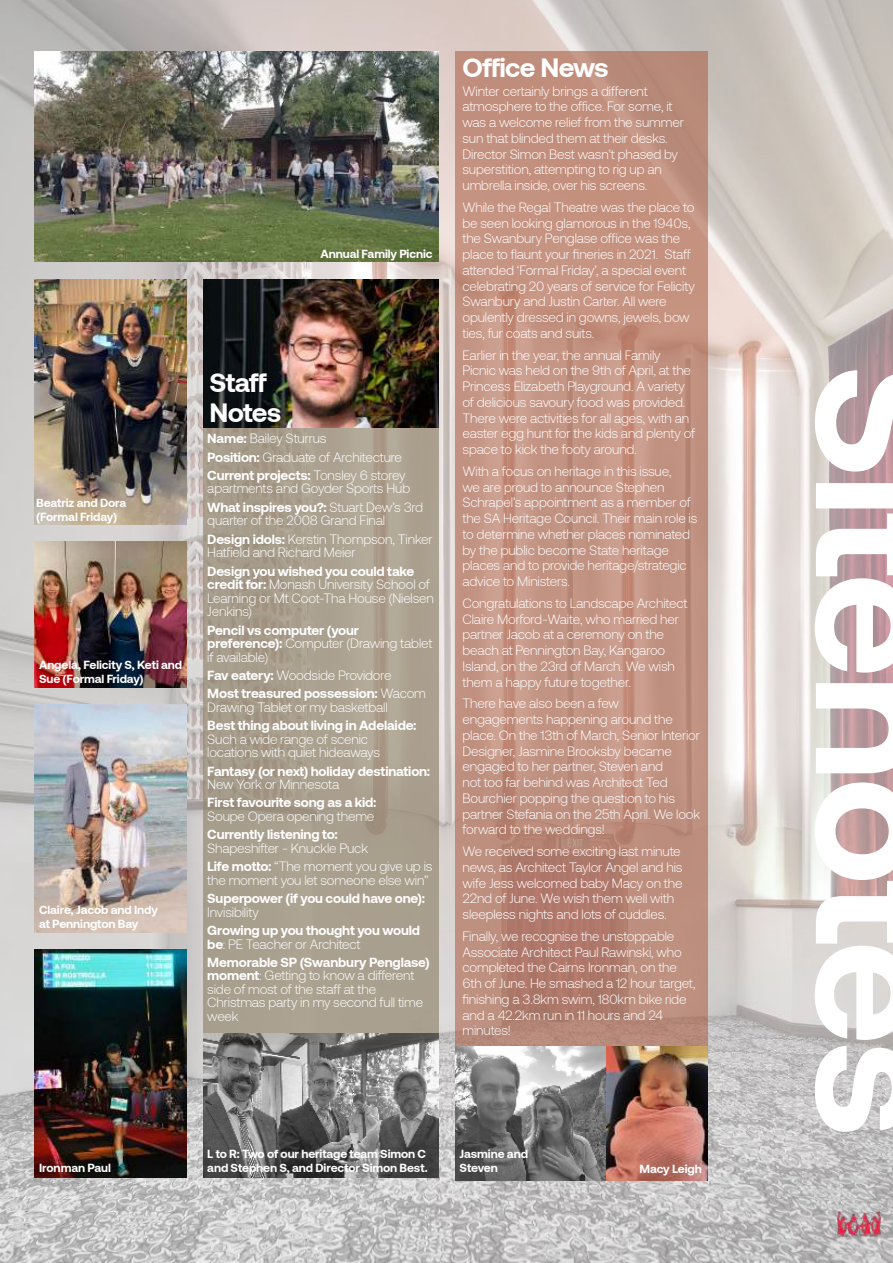
<style>
.page{position:relative;width:893px;height:1263px;background:#fff}
.page>*{position:absolute;margin:0;border:0;box-sizing:border-box;transform-origin:0 0}
.t1{font:700 180px "Aeonik";letter-spacing:-.02em;color:#fff}
.t2{font:700 27px/30px "Aeonik";letter-spacing:-.025em;color:#fff}
.t3{font:300 13.5px/15.8px "Aeonik";letter-spacing:-.01em;color:#fff}
.t4{font:700 13.5px/18.5px "Aeonik";letter-spacing:-.015em;color:#fff}
.t5{font:700 12px/14.4px "Aeonik";letter-spacing:-.01em;color:#fff}
.s1{font-weight:700}
.s2{font-weight:300}
</style>
<div class="page">
<img style="left:0;top:0;width:893px;height:1263px">
<svg style="left:455px;top:51px;width:253px;height:995px;background:#bf8f7e"></svg>
<div style="left:203px;top:279px;width:235px;height:766px;background:#aa9f8e"></div>
<img style="left:835px;top:1210px;width:48px;height:28px">
<img style="left:34px;top:705px;width:152px;height:228px">
<img style="left:34px;top:950px;width:152px;height:228px">
<img style="left:34px;top:541px;width:152px;height:147px">
<img style="left:203px;top:1033px;width:235px;height:145px">
<img style="left:34px;top:279px;width:152px;height:245px">
<img style="left:34px;top:51px;width:404px;height:210px">
<img style="left:203px;top:279px;width:235px;height:148px">
<img style="left:455px;top:1046px;width:253px;height:134px">
<p class="t5" style="left:320px;top:247px;width:114px">Annual Family Picnic</p>
<p class="t5" style="left:36px;top:496px;width:92px">Beatriz and Dora (Formal Friday)</p>
<p class="t5" style="left:39px;top:659px;width:145px">Angela, Felicity S, Keti and<br>Sue (Formal Friday)</p>
<p class="t5" style="left:39px;top:903px;width:120px">Claire, Jacob and Indy at Pennington Bay</p>
<h2 class="t2" style="left:210px;top:367px;width:73px">Staff<br>Notes</h2>
<p class="t3" style="left:207px;top:431px;width:200px;line-height:18.5px"><span class="s1">Name:</span> Bailey Sturrus<br><span class="s1">Position:</span> Graduate of Architecture<br><span class="s1">Current projects:</span> Tonsley 6 storey</p>
<p class="t3" style="left:207px;top:480px;width:217px;line-height:18.5px">apartments and Goyder Sports Hub<br><span class="s1">What inspires you?:</span> Stuart Dew’s 3rd</p>
<p class="t3" style="left:207px;top:511px;width:227px;line-height:18.5px">quarter of the 2008 Grand Final<br><span class="s1">Design idols:</span> Kerstin Thompson, Tinker</p>
<p class="t3" style="left:207px;top:545px;width:150px">Hatfield and Richard Meier</p>
<p class="t3" style="left:207px;top:565px;width:228px;line-height:13.5px"><span class="s1">Design you wished you could take credit for:</span> Monash University School of<br>Learning or Mt Coot-Tha House (Nielsen<br>Jenkins)</p>
<p class="t3" style="left:207px;top:623px;width:227px;line-height:13.5px"><span class="s1">Pencil vs computer (your preference):</span> Computer (Drawing tablet if available)</p>
<p class="t4" style="left:207px;top:667px;width:220px">Fav eatery: <span class="s2">Woodside Providore<br></span>Most treasured possession: <span class="s2">Wacom</span></p>
<p class="t3" style="left:207px;top:699px;width:182px">Drawing Tablet or my basketball</p>
<p class="t4" style="left:207px;top:717px;width:211px">Best thing about living in Adelaide:</p>
<p class="t3" style="left:207px;top:733px;width:174px;line-height:13.5px">Such a wide range of scenic locations with quiet hideaways</p>
<p class="t4" style="left:207px;top:761px;width:225px">Fantasy (or next) holiday destination:</p>
<p class="t3" style="left:207px;top:776px;width:133px">New York or Minnesota</p>
<p class="t4" style="left:207px;top:795px;width:171px">First favourite song as a kid:</p>
<p class="t3" style="left:207px;top:810px;width:169px">Soupe Opera opening theme</p>
<p class="t4" style="left:207px;top:827px;width:132px">Currently listening to:</p>
<p class="t3" style="left:207px;top:839px;width:227px;line-height:18.5px">Shapeshifter - Knuckle Puck<br><span class="s1">Life motto:</span> “The moment you give up is</p>
<p class="t3" style="left:207px;top:873px;width:223px">the moment you let someone else win”</p>
<p class="t4" style="left:207px;top:890px;width:219px">Superpower (if you could have one):</p>
<p class="t3" style="left:207px;top:905px;width:53px">Invisibility</p>
<p class="t4" style="left:207px;top:925px;width:214px;line-height:13.5px">Growing up you thought you would be<span class="s2">: PE Teacher or Architect</span></p>
<p class="t3" style="left:207px;top:955px;width:224px;line-height:13.5px"><span class="s1">Memorable SP (Swanbury Penglase) moment</span>: Getting to know a different side of most of the staff at the<br>Christmas party in my second full time week</p>
<h2 class="t2" style="left:462px;top:53px;width:148px">Office News</h2>
<p class="t3" style="left:462px;top:83px;width:223px">Winter certainly brings a different atmosphere to the office. For some, it was a welcome relief from the summer sun that blinded them at their desks.<br>Director Simon Best wasn’t phased by superstition, attempting to rig up an umbrella inside, over his screens.</p>
<p class="t3" style="left:462px;top:201px;width:234px">While the Regal Theatre was the place to be seen looking glamorous in the 1940s, the Swanbury Penglase office was the place to flaunt your fineries in 2021. Staff attended ‘Formal Friday’, a special event celebrating 20 years of service for Felicity Swanbury and Justin Carter. All were opulently dressed in gowns, jewels, bow ties, fur coats and suits.</p>
<p class="t3" style="left:462px;top:347px;width:234px">Earlier in the year, the annual Family Picnic was held on the 9th of April, at the Princess Elizabeth Playground. A variety of delicious savoury food was provided.<br>There were activities for all ages, with an easter egg hunt for the kids and plenty of space to kick the footy around.</p>
<p class="t3" style="left:462px;top:465px;width:236px">With a focus on heritage in this issue,<br>we are proud to announce Stephen Schrapel’s appointment as a member of the SA Heritage Council. Their main role is to determine whether places nominated by the public become State heritage places and to provide heritage/strategic advice to Ministers.</p>
<p class="t3" style="left:462px;top:597px;width:227px">Congratulations to Landscape Architect Claire Morford-Waite, who married her partner Jacob at a ceremony on the beach at Pennington Bay, Kangaroo Island, on the 23rd of March. We wish them a happy future together.</p>
<p class="t3" style="left:462px;top:697px;width:239px">There have also been a few engagements happening around the place. On the 13th of March, Senior Interior Designer, Jasmine Brooksby became engaged to her partner, Steven and<br>not too far behind was Architect Ted Bourchier popping the question to his partner Stefania on the 25th April. We look forward to the weddings!</p>
<p class="t3" style="left:462px;top:845px;width:221px">We received some exciting last minute news, as Architect Taylor Angel and his wife Jess welcomed baby Macy on the 22nd of June. We wish them well with sleepless nights and lots of cuddles.</p>
<p class="t3" style="left:462px;top:928px;width:235px">Finally, we recognise the unstoppable Associate Architect Paul Rawinski, who completed the Cairns Ironman, on the 6th of June. He smashed a 12 hour target, finishing a 3.8km swim, 180km bike ride and a 42.2km run in 11 hours and 24 minutes!</p>
<p class="t5" style="left:207px;top:1147px;width:220px">L to R: Two of our heritage team Simon C</p>
<p class="t5" style="left:39px;top:1162px;width:73px">Ironman Paul</p>
<p class="t5" style="left:207px;top:1161px;width:222px">and Stephen S, and Director Simon Best.</p>
<p class="t5" style="left:460px;top:1147px;width:70px">Jasmine and<br>Steven</p>
<p class="t5" style="left:639px;top:1162px;width:64px">Macy Leigh</p>
<h1 class="t1" style="left:947px;top:364px;width:775px;rotate:90deg">Sitenotes</h1>
</div>
